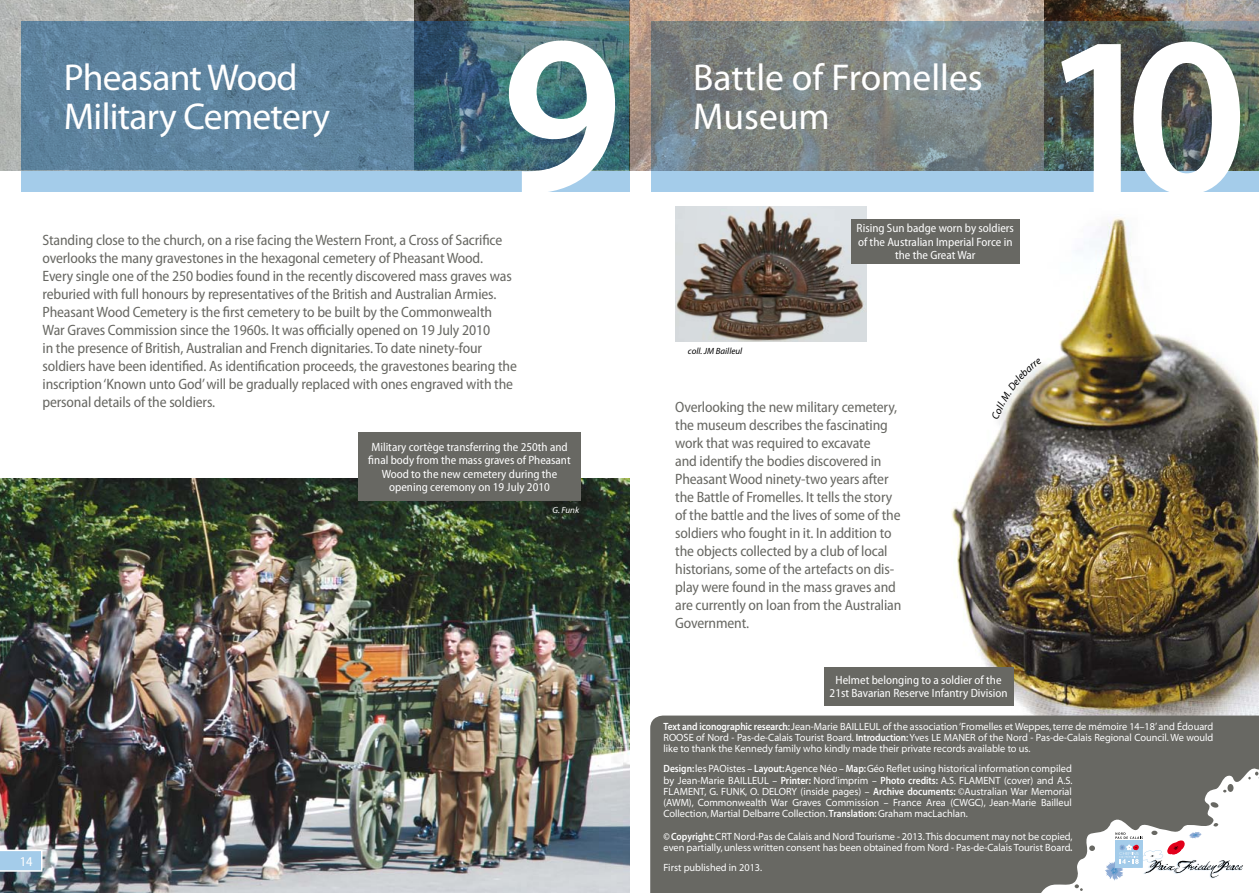
<style>
.page{position:relative;width:1259px;height:893px;background:#fff}
.page>*{position:absolute;margin:0;border:0;box-sizing:border-box;transform-origin:0 0}
.t1{font:600 228px "Myriad Pro";color:#fff}
.Titre{font:37.5px/39px "Myriad Pro";letter-spacing:-.02em;color:#fff}
.Titre-2{font:37.5px/39px "Myriad Pro";color:#fff}
.Texte{font:semi-condensed 15px/18px "Myriad Pro";letter-spacing:-.01em;color:#686863}
.Texte-2{font:semi-condensed 13.5px "Myriad Pro";color:#fff}
.Texte-3{font:semi-condensed 12px/13.5px "Myriad Pro";color:#fff;text-align:center}
.t2{font:10.5px/11.2px "Myriad MM 400 700";color:#fff;text-align:justify;scale:.9 1}
.Texte-4{font:italic 9px "Myriad Pro";color:#000}
.Texte-5{font:italic 9px "Myriad Pro";color:#fff}
.s1{font-family:"Myriad MM 565 600"}
</style>
<div class="page">
<img style="left:0;top:478px;width:630px;height:415px">
<img style="left:939px;top:218px;width:320px;height:498px">
<div style="left:650px;top:716px;width:609px;height:177px;background:#686863"></div>
<div style="left:21px;top:21px;width:608px;height:170px;background:#a4ccea"></div>
<img style="left:0;top:0;width:1044px;height:170px">
<svg style="left:21px;top:21px;width:394px;height:149px;background:#5e839e"></svg>
<svg style="left:651px;top:21px;width:608px;height:170px;background:#849297"></svg>
<svg style="left:1028px;top:759px;width:231px;height:134px"></svg>
<svg style="left:0;top:850px;width:43px;height:22px"></svg>
<img style="left:1044px;top:0;width:215px;height:170px">
<img style="left:415px;top:0;width:214px;height:170px">
<div style="left:991px;top:358px;width:62px;height:73px;background:#000;opacity:.25"></div>
<div style="left:358px;top:432px;width:222px;height:69px;background:#686863"></div>
<img style="left:675px;top:206px;width:191px;height:135px">
<div style="left:850px;top:219px;width:169px;height:45px;background:#686863"></div>
<div style="left:824px;top:667px;width:189px;height:38px;background:#686863"></div>
<svg style="left:991px;top:358px;width:51px;height:61px"></svg>
<p class="t1" style="left:501px;top:-30px;width:124px">9</p>
<p class="t1" style="left:1040px;top:-29px;width:209px">10</p>
<p class="Titre" style="left:64px;top:58px;width:268px">Pheasant Wood<br>Military Cemetery</p>
<p class="Titre-2" style="left:693px;top:58px;width:291px">Battle of Fromelles<br>Museum</p>
<p class="Texte" style="left:43px;top:231px;width:476px">Standing close to the church, on a rise facing the Western Front, a Cross of Sacrifice overlooks the many gravestones in the hexagonal cemetery of Pheasant Wood.<br>Every single one of the 250 bodies found in the recently discovered mass graves was reburied with full honours by representatives of the British and Australian Armies.<br>Pheasant Wood Cemetery is the first cemetery to be built by the Commonwealth War Graves Commission since the 1960s. It was officially opened on 19 July 2010<br>in the presence of British, Australian and French dignitaries. To date ninety-four soldiers have been identified. As identification proceeds, the gravestones bearing the inscription ‘Known unto God’ will be gradually replaced with ones engraved with the personal details of the soldiers.</p>
<p class="Texte-3" style="left:368px;top:440px;width:204px">Military cortège transferring the 250th and final body from the mass graves of Pheasant Wood to the new cemetery during the opening ceremony on 19 July 2010</p>
<p class="Texte-5" style="left:552px;top:505px;width:28px">G. Funk</p>
<p class="Texte-4" style="left:688px;top:346px;width:56px">coll. JM Bailleul</p>
<p class="Texte-3" style="left:856px;top:222px;width:159px">Rising Sun badge worn by soldiers of the Australian Imperial Force in the the Great War</p>
<p class="Texte" style="left:675px;top:398px;width:228px">Overlooking the new military cemetery, the museum describes the fascinating work that was required to excavate<br>and identify the bodies discovered in Pheasant Wood ninety-two years after the Battle of Fromelles. It tells the story of the battle and the lives of some of the soldiers who fought in it. In addition to the objects collected by a club of local historians, some of the artefacts on dis&shy;play were found in the mass graves and are currently on loan from the Australian Government.</p>
<p class="Texte-2" style="left:20px;top:854px;width:14px">14</p>
<p class="Texte-3" style="left:829px;top:673px;width:179px">Helmet belonging to a soldier of the<br>21st Bavarian Reserve Infantry Division</p>
<p class="t2" style="left:663px;top:721px;width:612px"><span class="s1">Text and iconographic research:</span> Jean-Marie BAILLEUL of the association ‘Fromelles et Weppes, terre de mémoire 14–18’ and Édouard ROOSE of Nord - Pas-de-Calais Tourist Board. <span class="s1">Introduction:</span> Yves LE MANER of the Nord - Pas-de-Calais Regional Council. We would like to thank the Kennedy family who kindly made their private records available to us.</p>
<p class="t2" style="left:663px;top:764px;width:456px"><span class="s1">Design:</span> les PAOistes – <span class="s1">Layout:</span> Agence Néo – <span class="s1">Map:</span> Géo Reflet using historical information compiled by Jean-Marie BAILLEUL – <span class="s1">Printer:</span> Nord’imprim – <span class="s1">Photo credits:</span> A.S. FLAMENT (cover) and A.S.<br>FLAMENT, G. FUNK, O. DELORY (inside pages) – <span class="s1">Archive documents:</span> ©Australian War Memorial (AWM), Commonwealth War Graves Commission – France Area (CWGC), Jean-Marie Bailleul Collection, Martial Delbarre Collection. <span class="s1">Translation:</span> Graham macLachlan.</p>
<p class="t2" style="left:663px;top:831px;width:456px"><span class="s1">©Copyright:</span> CRT Nord-Pas de Calais and Nord Tourisme - 2013. This document may not be copied, even partially, unless written consent has been obtained from Nord - Pas-de-Calais Tourist Board<span class="s1">.</span></p>
<p class="t2" style="left:663px;top:862px;width:111px">First published in 2013.</p>
</div>
